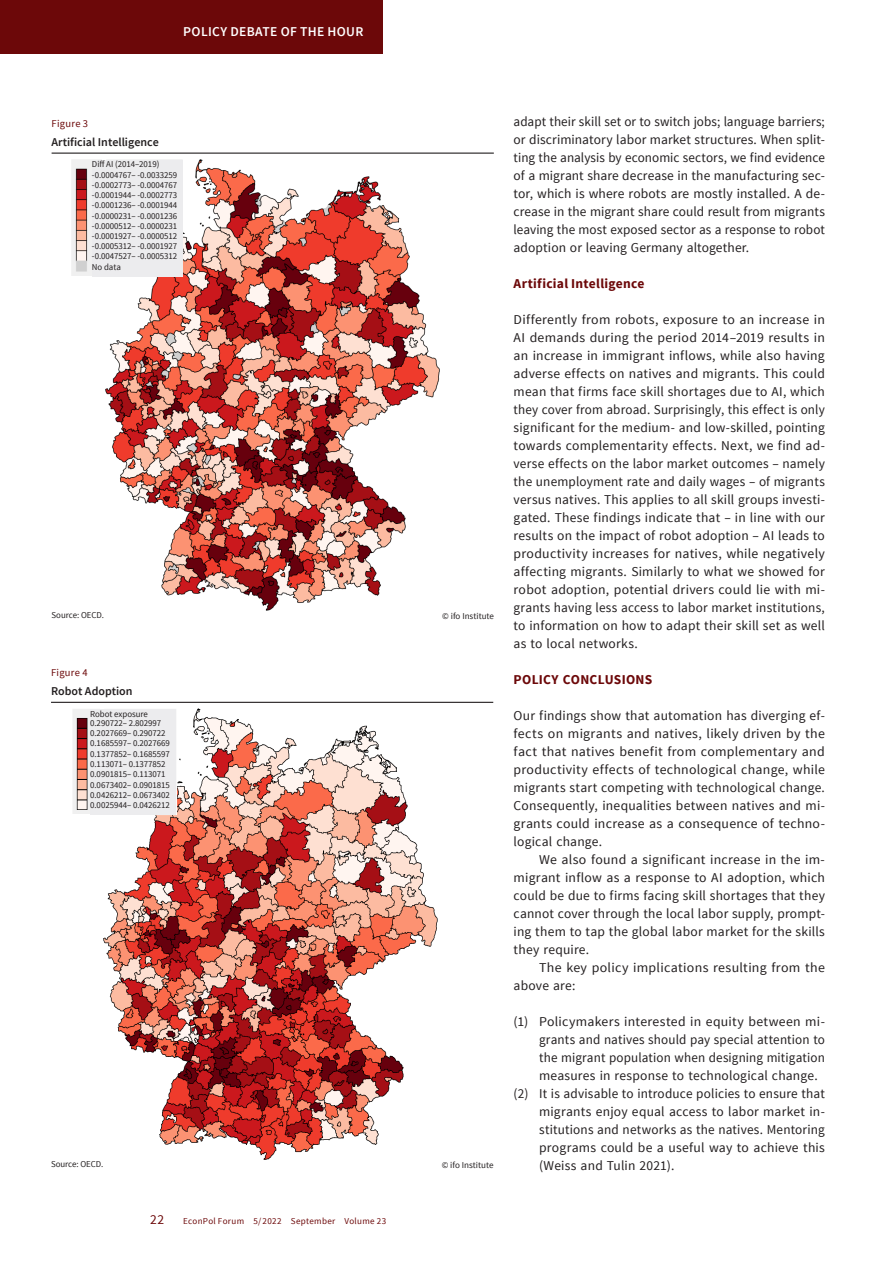
<style>
.page{position:relative;width:893px;height:1263px;background:#fff}
.page>*{position:absolute;margin:0;border:0;box-sizing:border-box;transform-origin:0 0}
.t1{font:13.5px/18px "Source Sans Pro";letter-spacing:.015em;color:#231f20;text-align:justify}
.t2{font:700 13.5px "Source Sans Pro";letter-spacing:.02em;color:#6c0809}
.t3{font:600 13.5px "Source Sans Pro";letter-spacing:.025em;color:#fff}
.t4{font:13.5px "Source Sans Pro";color:#6c0809}
.t5{font:600 12px "Source Sans Pro";color:#231f20}
.t6{font:10.5px "Source Sans Pro";letter-spacing:.025em;color:#6c0809}
.t7{font:9px/10.4px "Source Sans Pro";letter-spacing:-.005em;color:#231f20}
.t8{font:9px "Source Sans Pro";letter-spacing:.035em;color:#6c0809}
</style>
<div class="page">
<div style="left:0;top:0;width:383px;height:54px;background:#6c0809"></div>
<img style="left:100px;top:708px;width:338px;height:452px">
<hr style="left:51px;top:702px;width:442px;height:1px;background:#231f20">
<div style="left:90px;top:709px;width:86px;height:105px;background:#ececee"></div>
<img style="left:71px;top:159px;width:32px;height:118px">
<hr style="left:52px;top:153px;width:442px;height:1px;background:#231f20">
<img style="left:103px;top:159px;width:337px;height:452px">
<div style="left:92px;top:160px;width:91px;height:116px;background:#ececee"></div>
<p class="t3" style="left:183px;top:23px;width:182px">POLICY DEBATE OF THE HOUR</p>
<p class="t6" style="left:52px;top:117px;width:38px">Figure 3</p>
<p class="t5" style="left:52px;top:134px;width:109px">Artificial Intelligence</p>
<p class="t7" style="left:92px;top:159px;width:87px">Diff AI (2014–2019) -0.0004767– -0.0033259 -0.0002773– -0.0004767 -0.0001944– -0.0002773</p>
<p class="t7" style="left:92px;top:200px;width:87px;text-align:justify">-0.0001236– -0.0001944 -0.0000231– -0.0001236 -0.0000512– -0.0000231 -0.0001927– -0.0000512</p>
<p class="t7" style="left:92px;top:241px;width:87px;text-align:justify">-0.0005312– -0.0001927 -0.0047527– -0.0005312<br>No data</p>
<p class="t7" style="left:52px;top:610px;width:54px">Source: OECD.</p>
<p class="t7" style="left:442px;top:611px;width:53px">© ifo Institute</p>
<p class="t6" style="left:51px;top:666px;width:38px">Figure 4</p>
<p class="t5" style="left:51px;top:684px;width:83px">Robot Adoption</p>
<p class="t7" style="left:90px;top:709px;width:73px;line-height:9px">Robot exposure<br>0.290722– 2.802997</p>
<p class="t7" style="left:90px;top:728px;width:81px">0.2027669– 0.290722<br>0.1685597– 0.2027669</p>
<p class="t7" style="left:90px;top:749px;width:81px">0.1377852– 0.1685597<br>0.113071– 0.1377852<br>0.0901815– 0.113071<br>0.0673402– 0.0901815</p>
<p class="t7" style="left:90px;top:790px;width:81px">0.0426212– 0.0673402<br>0.0025944– 0.0426212</p>
<p class="t7" style="left:51px;top:1159px;width:54px">Source: OECD.</p>
<p class="t7" style="left:442px;top:1160px;width:53px">© ifo Institute</p>
<p class="t4" style="left:150px;top:1211px;width:15px">22</p>
<p class="t8" style="left:183px;top:1215px;width:204px">EconPol Forum 5/ 2022 September Volume 23</p>
<p class="t1" style="left:514px;top:113px;width:313px">adapt their skill set or to switch jobs; language barriers; or discriminatory labor market structures. When split&shy;ting the analysis by economic sectors, we find evidence of a migrant share decrease in the manufacturing sec&shy;tor, which is where robots are mostly installed. A de&shy;crease in the migrant share could result from migrants leaving the most exposed sector as a response to robot adoption or leaving Germany altogether.</p>
<p class="t2" style="left:514px;top:275px;width:133px">Artificial Intelligence</p>
<p class="t1" style="left:514px;top:311px;width:313px">Differently from robots, exposure to an increase in AI demands during the period 2014–2019 results in an increase in immigrant inflows, while also having adverse effects on natives and migrants. This could mean that firms face skill shortages due to AI, which they cover from abroad. Surprisingly, this effect is only significant for the medium- and low-skilled, pointing towards complementarity effects. Next, we find ad&shy;verse effects on the labor market outcomes – namely the unemployment rate and daily wages – of migrants versus natives. This applies to all skill groups investi&shy;gated. These findings indicate that – in line with our results on the impact of robot adoption – AI leads to productivity increases for natives, while negatively affecting migrants. Similarly to what we showed for robot adoption, potential drivers could lie with mi&shy;grants having less access to labor market institutions, to information on how to adapt their skill set as well as to local networks.</p>
<p class="t2" style="left:514px;top:671px;width:140px">POLICY CONCLUSIONS</p>
<p class="t1" style="left:514px;top:707px;width:313px">Our findings show that automation has diverging ef&shy;fects on migrants and natives, likely driven by the fact that natives benefit from complementary and productivity effects of technological change, while migrants start competing with technological change.<br>Consequently, inequalities between natives and mi&shy;grants could increase as a consequence of techno&shy;logical change.</p>
<p class="t1" style="left:514px;top:851px;width:313px;text-indent:26px">We also found a significant increase in the im&shy;migrant inflow as a response to AI adoption, which could be due to firms facing skill shortages that they cannot cover through the local labor supply, prompt&shy;ing them to tap the global labor market for the skills they require.</p>
<p class="t1" style="left:514px;top:959px;width:313px;text-indent:26px">The key policy implications resulting from the above are:</p>
<p class="t1" style="left:514px;top:1013px;width:313px">(1) Policymakers interested in equity between mi-</p>
<p class="t1" style="left:539px;top:1031px;width:287px">grants and natives should pay special attention to</p>
<p class="t1" style="left:539px;top:1049px;width:287px">the migrant population when designing mitigation</p>
<p class="t1" style="left:539px;top:1067px;width:280px">measures in response to technological change.</p>
<p class="t1" style="left:514px;top:1085px;width:313px">(2) It is advisable to introduce policies to ensure that</p>
<p class="t1" style="left:539px;top:1103px;width:287px">migrants enjoy equal access to labor market in-</p>
<p class="t1" style="left:539px;top:1121px;width:287px">stitutions and networks as the natives. Mentoring</p>
<p class="t1" style="left:539px;top:1139px;width:287px">programs could be a useful way to achieve this</p>
<p class="t1" style="left:539px;top:1157px;width:137px">(Weiss and Tulin 2021).</p>
</div>
